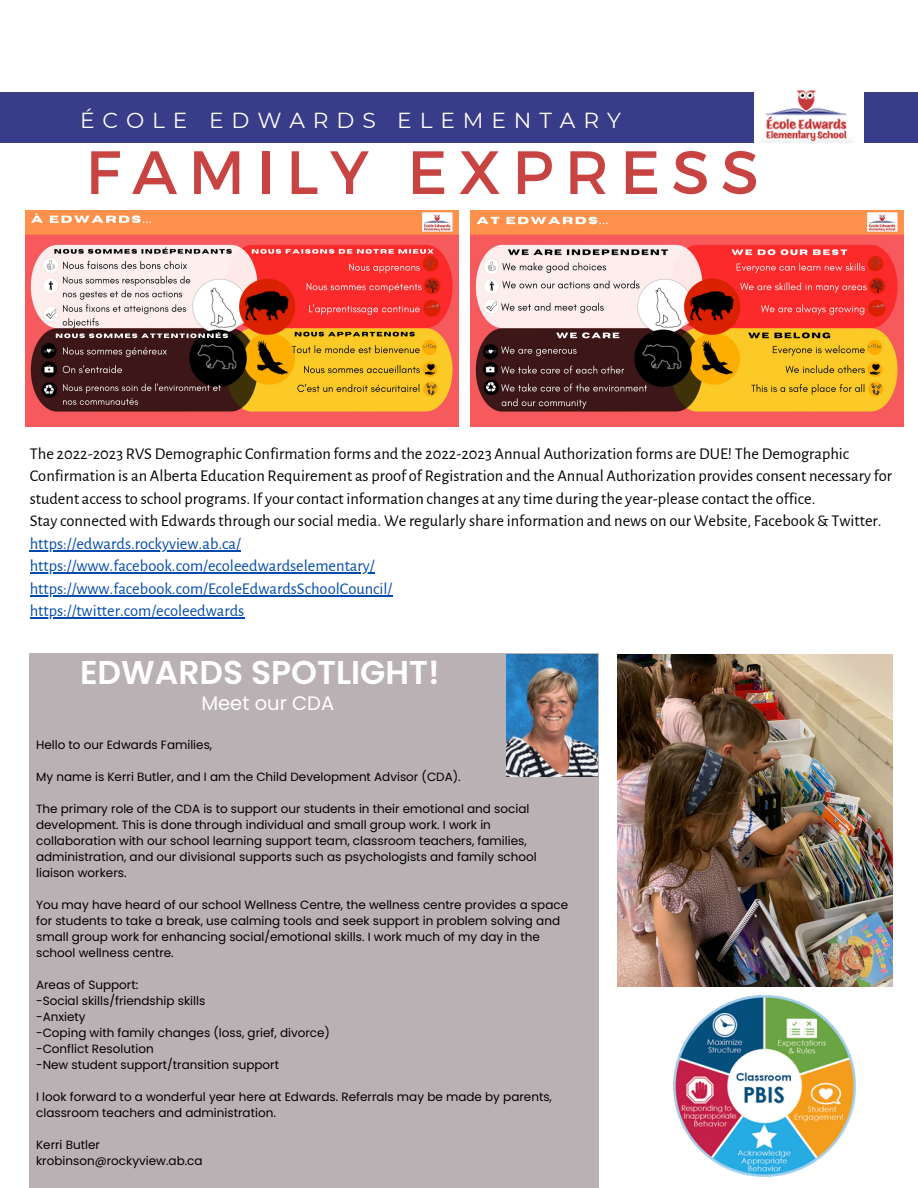
<style>
.page{position:relative;width:918px;height:1188px;background:#fff}
.page>*{position:absolute;margin:0;border:0;box-sizing:border-box;transform-origin:0 0}
.t1{font:61.05px "Montserrat";letter-spacing:.185em;color:#c84443}
.t2{font:600 33px "Poppins";color:#fff}
.t3{font:21.75px "Montserrat";letter-spacing:.365em;color:#fff}
.t4{font:19.5px "Poppins";color:#fff}
.t5{font:16.5px/22.5px "Alegreya Sans";color:#000}
.t6{font:16.5px/22.5px "Alegreya Sans";color:#004aad}
.t7{font:12px/15.9px "Poppins";color:#000}
</style>
<div class="page">
<div style="left:0;top:92px;width:918px;height:50px;background:#393c88"></div>
<img style="left:754px;top:90px;width:109px;height:53px">
<div style="left:30px;top:654px;width:569px;height:534px;background:#b9b1b3"></div>
<img style="left:618px;top:655px;width:274px;height:332px">
<img style="left:506px;top:655px;width:91px;height:121px">
<hr style="left:30px;top:550px;width:211px;height:1px;background:#004aad">
<hr style="left:30px;top:573px;width:345px;height:1px;background:#004aad">
<hr style="left:30px;top:595px;width:362px;height:1px;background:#004aad">
<hr style="left:30px;top:618px;width:214px;height:1px;background:#004aad">
<img style="left:25px;top:211px;width:434px;height:216px">
<img style="left:470px;top:211px;width:433px;height:216px">
<img style="left:673px;top:995px;width:184px;height:182px">
<h3 class="t3" style="left:80px;top:107px;width:542px">ÉCOLE EDWARDS ELEMENTARY</h3>
<h1 class="t1" style="left:86px;top:133px;width:675px">FAMILY EXPRESS</h1>
<p class="t5" style="left:30px;top:443px;width:864px">The 2022-2023 RVS Demographic Confirmation forms and the 2022-2023 Annual Authorization forms are DUE! The Demographic Confirmation is an Alberta Education Requirement as proof of Registration and the Annual Authorization provides consent necessary for student access to school programs. If your contact information changes at any time during the year-please contact the office.<br>Stay connected with Edwards through our social media. We regularly share information and news on our Website, Facebook &amp; Twitter.</p>
<h3 class="t6" style="left:30px;top:533px;width:364px">https://edwards.rockyview.ab.ca/ https://www.facebook.com/ecoleedwardselementary/ https://www.facebook.com/EcoleEdwardsSchoolCouncil/ https://twitter.com/ecoleedwards</h3>
<h2 class="t2" style="left:80px;top:649px;width:361px">EDWARDS SPOTLIGHT!</h2>
<h3 class="t4" style="left:201px;top:690px;width:134px">Meet our CDA</h3>
<p class="t7" style="left:36px;top:737px;width:178px">Hello to our Edwards Families,</p>
<p class="t7" style="left:36px;top:769px;width:426px">My name is Kerri Butler, and I am the Child Development Advisor (CDA).</p>
<p class="t7" style="left:36px;top:801px;width:502px">The primary role of the CDA is to support our students in their emotional and social development. This is done through individual and small group work. I work in collaboration with our school learning support team, classroom teachers, families, administration, and our divisional supports such as psychologists and family school liaison workers.</p>
<p class="t7" style="left:36px;top:897px;width:534px">You may have heard of our school Wellness Centre, the wellness centre provides a space for students to take a break, use calming tools and seek support in problem solving and small group work for enhancing social/emotional skills. I work much of my day in the school wellness centre.</p>
<p class="t7" style="left:36px;top:977px;width:295px">Areas of Support:<br>-Social skills/friendship skills<br>-Anxiety<br>-Coping with family changes (loss, grief, divorce) -Conflict Resolution<br>-New student support/transition support</p>
<p class="t7" style="left:36px;top:1089px;width:517px">I look forward to a wonderful year here at Edwards. Referrals may be made by parents, classroom teachers and administration.</p>
<p class="t7" style="left:36px;top:1136px;width:168px">Kerri Butler krobinson@rockyview.ab.ca</p>
</div>
